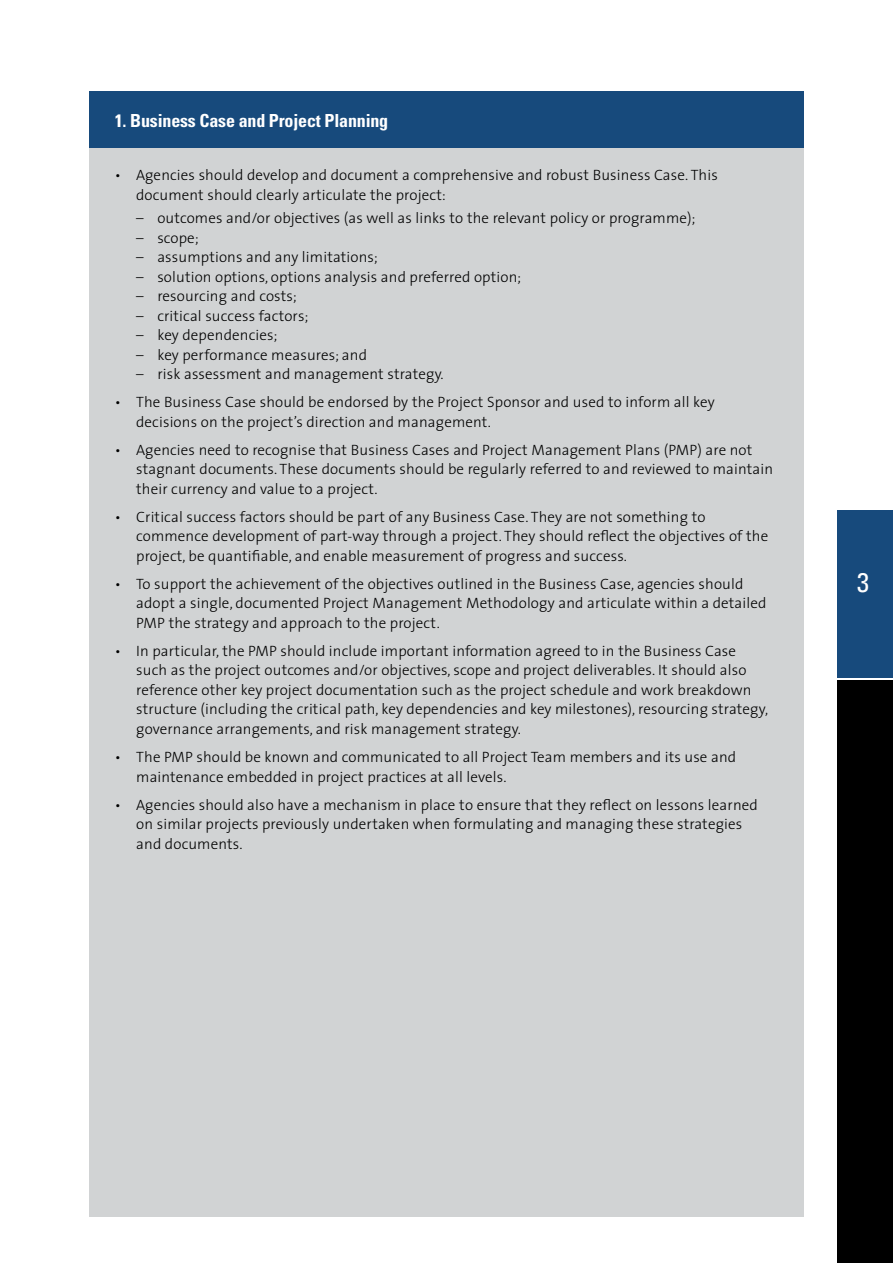
<style>
.page{position:relative;width:893px;height:1263px;background:#fff}
.page>*{position:absolute;margin:0;border:0;box-sizing:border-box;transform-origin:0 0}
.t1{font:condensed 27px "Univers";color:#fff}
.t2{font:700 condensed 18px "Univers";letter-spacing:-.01em;color:#fff}
.t3{font:300 15px/19.5px "The Sans";letter-spacing:.01em;color:#000}
</style>
<div class="page">
<div style="left:838px;top:510px;width:55px;height:168px;background:#174a7c"></div>
<div style="left:838px;top:680px;width:55px;height:583px;background:#000"></div>
<div style="left:89px;top:91px;width:714px;height:57px;background:#174a7c"></div>
<div style="left:89px;top:148px;width:714px;height:1068px;background:#d1d3d4"></div>
<p class="t2" style="left:115px;top:109px;width:275px">1. Business Case and Project Planning</p>
<p class="t3" style="left:136px;top:165px;width:583px;text-indent:-21px">• Agencies should develop and document a comprehensive and robust Business Case. This document should clearly articulate the project:</p>
<p class="t3" style="left:136px;top:208px;width:561px">– outcomes and/or objectives (as well as links to the relevant policy or programme);</p>
<p class="t3" style="left:136px;top:228px;width:64px">– scope;</p>
<p class="t3" style="left:136px;top:247px;width:243px">– assumptions and any limitations;</p>
<p class="t3" style="left:136px;top:267px;width:387px">– solution options, options analysis and preferred option;</p>
<p class="t3" style="left:136px;top:286px;width:162px">– resourcing and costs;</p>
<p class="t3" style="left:136px;top:306px;width:174px">– critical success factors;</p>
<p class="t3" style="left:136px;top:325px;width:143px">– key dependencies;</p>
<p class="t3" style="left:136px;top:345px;width:232px">– key performance measures; and</p>
<p class="t3" style="left:136px;top:364px;width:309px">– risk assessment and management strategy.</p>
<p class="t3" style="left:136px;top:392px;width:580px;text-indent:-21px">• The Business Case should be endorsed by the Project Sponsor and used to inform all key decisions on the project’s direction and management.</p>
<p class="t3" style="left:136px;top:440px;width:638px;text-indent:-21px">• Agencies need to recognise that Business Cases and Project Management Plans (PMP) are not stagnant documents. These documents should be regularly referred to and reviewed to maintain their currency and value to a project.</p>
<p class="t3" style="left:136px;top:507px;width:634px;text-indent:-21px">• Critical success factors should be part of any Business Case. They are not something to commence development of part-way through a project. They should reflect the objectives of the project, be quantifiable, and enable measurement of progress and success.</p>
<p class="t3" style="left:136px;top:574px;width:632px;text-indent:-21px">• To support the achievement of the objectives outlined in the Business Case, agencies should adopt a single, documented Project Management Methodology and articulate within a detailed<br>PMP the strategy and approach to the project.</p>
<p class="t3" style="left:136px;top:641px;width:633px;text-indent:-21px">• In particular, the PMP should include important information agreed to in the Business Case such as the project outcomes and/or objectives, scope and project deliverables. It should also reference other key project documentation such as the project schedule and work breakdown structure (including the critical path, key dependencies and key milestones), resourcing strategy, governance arrangements, and risk management strategy.</p>
<p class="t3" style="left:136px;top:747px;width:601px;text-indent:-21px">• The PMP should be known and communicated to all Project Team members and its use and maintenance embedded in project practices at all levels.</p>
<p class="t3" style="left:136px;top:794px;width:623px;text-indent:-21px">• Agencies should also have a mechanism in place to ensure that they reflect on lessons learned on similar projects previously undertaken when formulating and managing these strategies and documents.</p>
<h1 class="t1" style="left:857px;top:565px;width:13px">3</h1>
</div>
